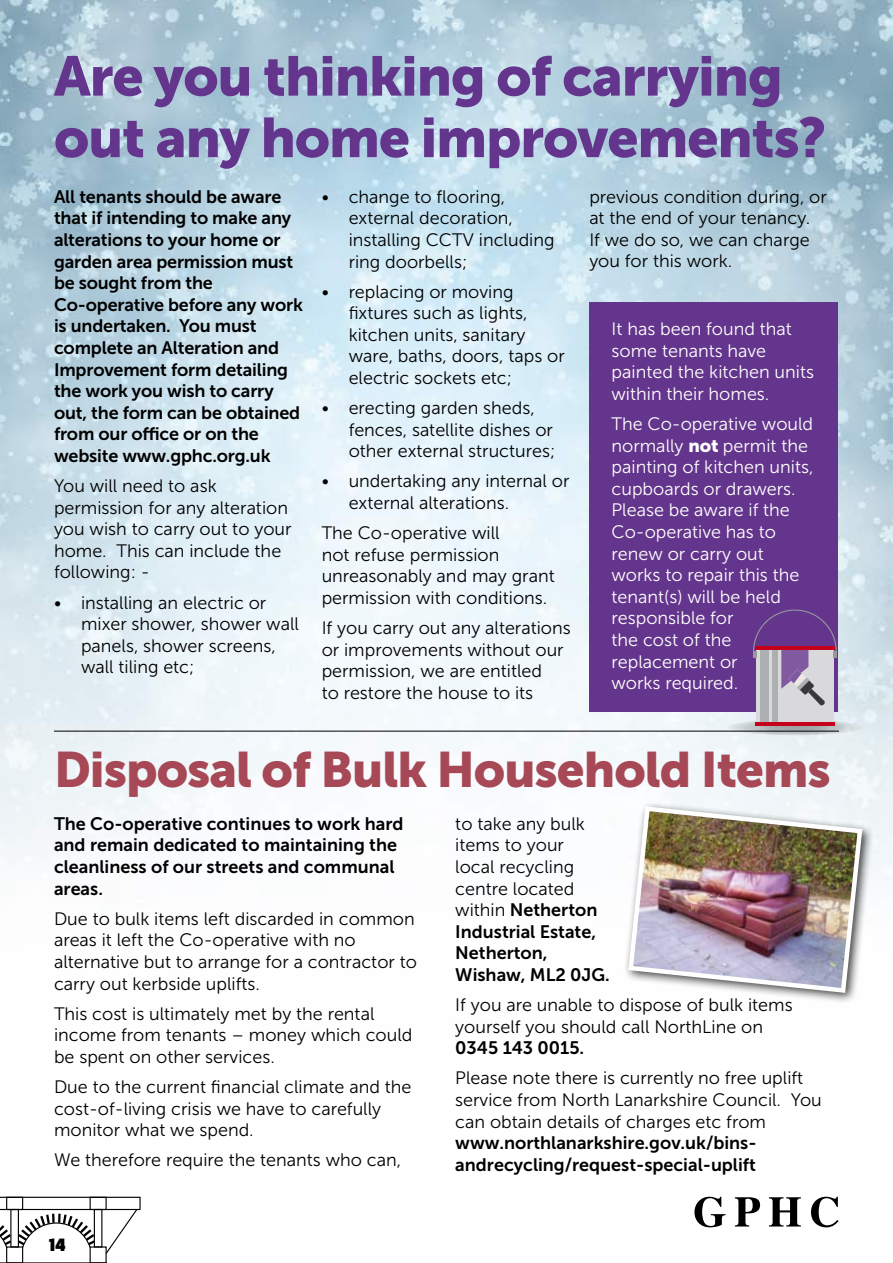
<style>
.page{position:relative;width:893px;height:1263px;background:#fff}
.page>*{position:absolute;margin:0;border:0;box-sizing:border-box;transform-origin:0 0}
.t1{font:55.5px/61.5px "Museo Sans 900";letter-spacing:-.02em;color:#64358c}
.t2{font:49.5px "Museo Sans 900";letter-spacing:-.02em;color:#a64855}
.t3{font:18px/21.6px "Museo Sans 300";color:#000}
.t4{font:18px/21.6px "Museo Sans 700";letter-spacing:-.01em;color:#000}
.t5{font:18px/21.6px "Museo Sans 300";color:#fff}
.t6{font:800 18px "Fat Frank";color:#000}
.s1{font-family:"Museo Sans 900"}
.s2{font-family:"Museo Sans 300"}
</style>
<div class="page">
<div style="left:6px;top:1246px;width:17px;height:17px;border:1px solid #000"></div>
<svg style="left:0;top:1261px;width:107px;height:2px"></svg>
<svg style="left:0;top:1197px;width:141px;height:58px"></svg>
<svg style="left:694px;top:1197px;width:145px;height:30px"></svg>
<img style="left:0;top:0;width:893px;height:880px">
<div style="left:589px;top:302px;width:249px;height:409px;background:#64358c"></div>
<div style="left:623px;top:801px;width:251px;height:203px;background:#000;opacity:.75"></div>
<img style="left:626px;top:804px;width:239px;height:191px">
<hr style="left:54px;top:731px;width:785px;height:1px;background:#000">
<svg style="left:726px;top:719px;width:137px;height:16px"></svg>
<div style="left:756px;top:648px;width:77px;height:76px;background:#d9d9db"></div>
<div style="left:760px;top:648px;width:9px;height:76px;background:#adb0b3"></div>
<div style="left:772px;top:648px;width:5px;height:76px;background:#adb0b3"></div>
<hr style="left:755px;top:722px;width:80px;height:4px;background:#c4001c">
<svg style="left:753px;top:609px;width:84px;height:97px"></svg>
<h1 class="t1" style="left:54px;top:45px;width:774px">Are you thinking of carrying out any home improvements?</h1>
<p class="t4" style="left:54px;top:186px;width:250px">All tenants should be aware that if intending to make any alterations to your home or garden area permission must be sought from the<br>Co-operative before any work is undertaken. You must complete an Alteration and<br>Improvement form detailing the work you wish to carry out, the form can be obtained from our office or on the website www.gphc.org.uk</p>
<p class="t3" style="left:54px;top:475px;width:239px">You will need to ask permission for any alteration you wish to carry out to your home. This can include the following: -</p>
<p class="t3" style="left:81px;top:592px;width:219px;text-indent:-27px">• installing an electric or mixer shower, shower wall panels, shower screens, wall tiling etc;</p>
<p class="t3" style="left:349px;top:186px;width:207px;text-indent:-27px">• change to flooring, external decoration, installing CCTV including ring doorbells;</p>
<p class="t3" style="left:349px;top:281px;width:218px;text-indent:-27px">• replacing or moving fixtures such as lights, kitchen units, sanitary ware, baths, doors, taps or electric sockets etc;</p>
<p class="t3" style="left:349px;top:397px;width:208px;text-indent:-27px">• erecting garden sheds, fences, satellite dishes or other external structures;</p>
<p class="t3" style="left:349px;top:471px;width:222px;text-indent:-27px">• undertaking any internal or external alterations.</p>
<p class="t3" style="left:322px;top:522px;width:235px">The Co-operative will<br>not refuse permission unreasonably and may grant permission with conditions.</p>
<p class="t3" style="left:322px;top:617px;width:251px">If you carry out any alterations or improvements without our permission, we are entitled<br>to restore the house to its</p>
<p class="t3" style="left:589px;top:186px;width:239px">previous condition during, or at the end of your tenancy.<br>If we do so, we can charge you for this work.</p>
<p class="t5" style="left:612px;top:318px;width:204px">It has been found that some tenants have painted the kitchen units within their homes.</p>
<p class="t5" style="left:612px;top:413px;width:203px">The Co-operative would normally <span class="s1">not</span> permit the painting of kitchen units, cupboards or drawers.<br>Please be aware if the<br>Co-operative has to renew or carry out works to repair this the tenant(s) will be held responsible for<br>the cost of the replacement or<br>works required.</p>
<h2 class="t2" style="left:54px;top:741px;width:778px">Disposal of Bulk Household Items</h2>
<p class="t4" style="left:54px;top:813px;width:351px">The Co-operative continues to work hard and remain dedicated to maintaining the cleanliness of our streets and communal areas.</p>
<p class="t3" style="left:54px;top:908px;width:364px">Due to bulk items left discarded in common areas it left the Co-operative with no alternative but to arrange for a contractor to carry out kerbside uplifts.</p>
<p class="t3" style="left:54px;top:1003px;width:360px">This cost is ultimately met by the rental income from tenants – money which could be spent on other services.</p>
<p class="t3" style="left:54px;top:1076px;width:359px">Due to the current financial climate and the cost-of-living crisis we have to carefully monitor what we spend.</p>
<p class="t3" style="left:54px;top:1149px;width:349px">We therefore require the tenants who can,</p>
<p class="t6" style="left:49px;top:1234px;width:18px">14</p>
<p class="t3" style="left:455px;top:813px;width:131px">to take any bulk items to your local recycling centre located</p>
<p class="t4" style="left:455px;top:899px;width:156px"><span class="s2">within</span> Netherton<br>Industrial Estate,<br>Netherton,<br>Wishaw, ML2 0JG.</p>
<p class="t3" style="left:455px;top:994px;width:339px">If you are unable to dispose of bulk items yourself you should call NorthLine on</p>
<p class="t4" style="left:455px;top:1037px;width:130px">0345 143 0015.</p>
<p class="t3" style="left:455px;top:1067px;width:368px">Please note there is currently no free uplift service from North Lanarkshire Council. You can obtain details of charges etc from</p>
<p class="t4" style="left:455px;top:1132px;width:303px">www.northlanarkshire.gov.uk/bins&shy;andrecycling/request-special-uplift</p>
</div>
